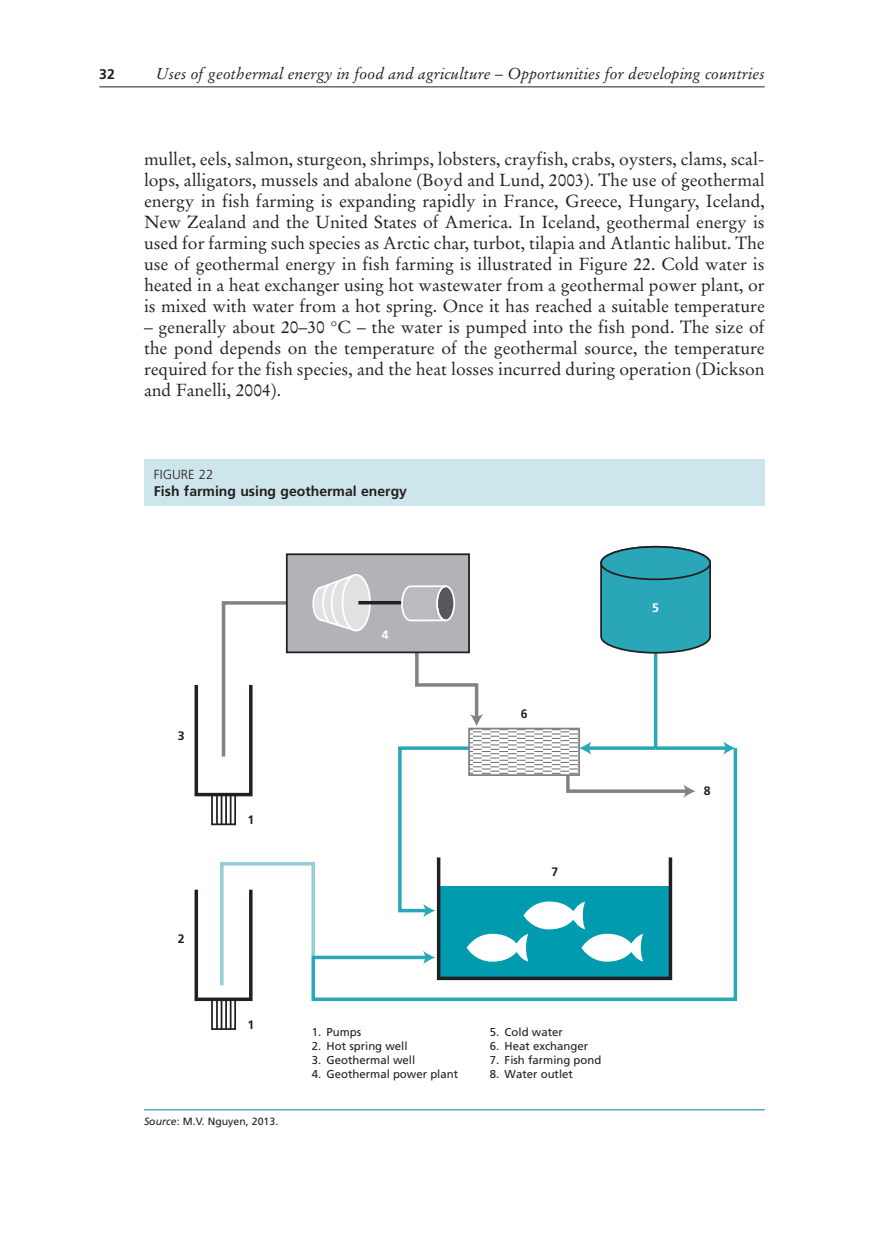
<style>
.page{position:relative;width:874px;height:1241px;background:#fff}
.page>*{position:absolute;margin:0;border:0;box-sizing:border-box;transform-origin:0 0}
.t1{font:17.5px/21px "Stempel Garamond LT Std";color:#231f20;text-align:justify}
.t2{font:italic 15.75px "Stempel Garamond LT Std";color:#231f20}
.t3{font:700 14px "Frutiger LT Std";color:#231f20}
.t4{font:300 13.12px "Frutiger LT Std";color:#231f20}
.t5{font:700 12.25px "Frutiger LT Std";color:#231f20}
.t6{font:700 12.25px "Frutiger LT Std";color:#fff}
.t7{font:11.38px "Frutiger LT Std";color:#231f20}
.t8{font:10.5px "Frutiger LT Std";color:#231f20}
.s1{font-style:italic}
</style>
<div class="page">
<hr style="left:99px;top:86px;width:665px;height:1px;background:#231f20">
<div style="left:144px;top:459px;width:620px;height:46px;background:#cde6eb"></div>
<hr style="left:144px;top:1109px;width:620px;height:1px;background:#00829b">
<svg style="left:653px;top:654px;width:4px;height:87px"></svg>
<svg style="left:413px;top:649px;width:70px;height:77px"></svg>
<div style="left:287px;top:554px;width:182px;height:98px;background:#b2b3b7"></div>
<div style="left:286px;top:553px;width:183px;height:100px;border:2px solid #231f20"></div>
<svg style="left:600px;top:545px;width:111px;height:109px;background:#3ea7b6"></svg>
<svg style="left:220px;top:862px;width:89px;height:126px"></svg>
<div style="left:600px;top:546px;width:109px;height:33px;background:#29a7b9;border-radius:50%"></div>
<div style="left:600px;top:546px;width:110px;height:34px;border:2px solid #231f20;border-radius:50%"></div>
<div style="left:194px;top:683px;width:58px;height:113px;border:4px solid #231f20"></div>
<div style="left:211px;top:793px;width:25px;height:32px;border:2px solid #231f20"></div>
<hr style="left:216px;top:794px;width:2px;height:30px;background:#231f20">
<hr style="left:220px;top:794px;width:2px;height:30px;background:#231f20">
<hr style="left:225px;top:794px;width:2px;height:30px;background:#231f20">
<hr style="left:230px;top:794px;width:1px;height:30px;background:#231f20">
<div style="left:194px;top:887px;width:58px;height:113px;border:4px solid #231f20"></div>
<div style="left:211px;top:998px;width:25px;height:31px;border:2px solid #231f20"></div>
<hr style="left:216px;top:999px;width:2px;height:29px;background:#231f20">
<hr style="left:220px;top:999px;width:2px;height:29px;background:#231f20">
<hr style="left:225px;top:999px;width:2px;height:29px;background:#231f20">
<svg style="left:230px;top:999px;width:1px;height:29px"></svg>
<svg style="left:471px;top:730px;width:105px;height:11px"></svg>
<div style="left:468px;top:727px;width:111px;height:48px;border:2px solid #808285"></div>
<svg style="left:309px;top:744px;width:429px;height:258px"></svg>
<div style="left:342px;top:574px;width:28px;height:56px;background:#e0e1e3;border-radius:50%"></div>
<div style="left:341px;top:574px;width:29px;height:57px;border:2px solid #fff;border-radius:50%"></div>
<svg style="left:220px;top:573px;width:138px;height:187px"></svg>
<hr style="left:358px;top:601px;width:45px;height:3px;background:#231f20">
<div style="left:437px;top:586px;width:17px;height:34px;background:#57585a;border-radius:50%"></div>
<div style="left:436px;top:585px;width:19px;height:36px;border:2px solid #fff;border-radius:50%"></div>
<svg style="left:400px;top:585px;width:47px;height:37px"></svg>
<svg style="left:396px;top:741px;width:299px;height:222px"></svg>
<p class="t3" style="left:99px;top:66px;width:17px">32</p>
<p class="t2" style="left:156px;top:64px;width:610px">Uses of geothermal energy in food and agriculture – Opportunities for developing countries</p>
<p class="t1" style="left:144px;top:148px;width:622px">mullet, eels, salmon, sturgeon, shrimps, lobsters, crayfish, crabs, oysters, clams, scal&shy;lops, alligators, mussels and abalone (Boyd and Lund, 2003). The use of geothermal energy in fish farming is expanding rapidly in France, Greece, Hungary, Iceland, New Zealand and the United States of America. In Iceland, geothermal energy is used for farming such species as Arctic char, turbot, tilapia and Atlantic halibut. The use of geothermal energy in fish farming is illustrated in Figure 22. Cold water is heated in a heat exchanger using hot wastewater from a geothermal power plant, or is mixed with water from a hot spring. Once it has reached a suitable temperature</p>
<p class="t1" style="left:144px;top:316px;width:622px">– generally about 20–30 °C – the water is pumped into the fish pond. The size of the pond depends on the temperature of the geothermal source, the temperature required for the fish species, and the heat losses incurred during operation (Dickson and Fanelli, 2004).</p>
<p class="t4" style="left:154px;top:467px;width:61px">FIGURE 22</p>
<p class="t3" style="left:154px;top:482px;width:254px">Fish farming using geothermal energy</p>
<p class="t5" style="left:178px;top:728px;width:8px">3</p>
<p class="t5" style="left:178px;top:931px;width:8px">2</p>
<p class="t5" style="left:247px;top:812px;width:8px">1</p>
<p class="t5" style="left:247px;top:1017px;width:8px">1</p>
<p class="t8" style="left:144px;top:1115px;width:136px"><span class="s1">Source</span>: M.V. Nguyen, 2013.</p>
<p class="t6" style="left:382px;top:627px;width:8px">4</p>
<p class="t5" style="left:520px;top:706px;width:8px">6</p>
<p class="t5" style="left:551px;top:864px;width:8px">7</p>
<p class="t7" style="left:311px;top:1025px;width:51px">1. Pumps</p>
<p class="t7" style="left:311px;top:1039px;width:97px">2. Hot spring well</p>
<p class="t7" style="left:311px;top:1053px;width:105px">3. Geothermal well</p>
<p class="t7" style="left:311px;top:1067px;width:148px">4. Geothermal power plant</p>
<p class="t7" style="left:489px;top:1025px;width:75px">5. Cold water</p>
<p class="t7" style="left:489px;top:1039px;width:100px">6. Heat exchanger</p>
<p class="t7" style="left:489px;top:1053px;width:113px">7. Fish farming pond</p>
<p class="t7" style="left:489px;top:1067px;width:85px">8. Water outlet</p>
<p class="t6" style="left:652px;top:600px;width:8px">5</p>
<p class="t5" style="left:703px;top:783px;width:8px">8</p>
</div>
